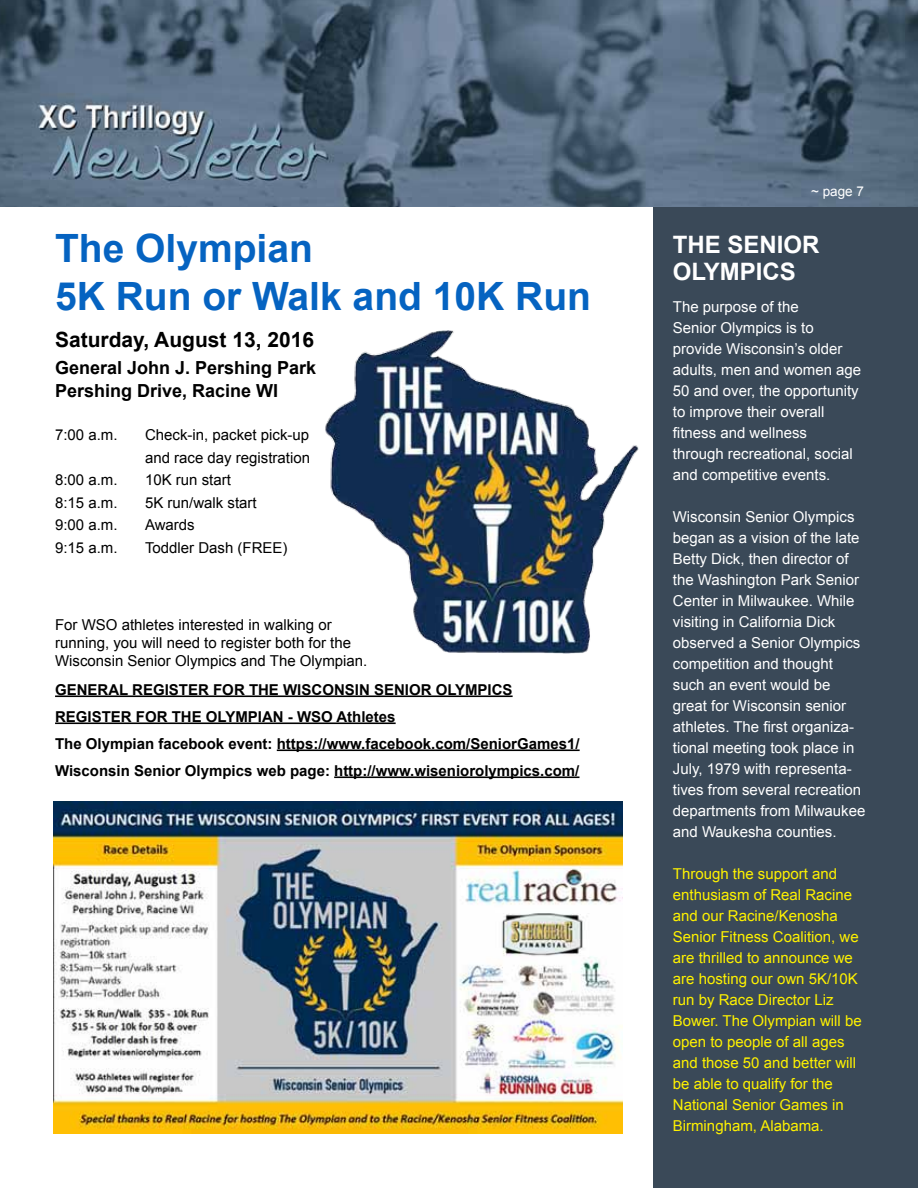
<style>
.page{position:relative;width:918px;height:1188px;background:#fff}
.page>*{position:absolute;margin:0;border:0;box-sizing:border-box;transform-origin:0 0}
.t1{font:700 39px/48px "Arial";color:#0563c1}
.t2{font:700 24px/27px "Arial";color:#fff}
.t3{font:700 21px "Arial";color:#000}
.t4{font:700 18px/22.5px "Arial";color:#000}
.t5{font:15px/21px "Arial";color:#fff}
.t6{font:15px/21px "Arial";color:#fff200}
.t7{font:15px/17.9px "Arial";color:#000}
.t8{font:700 15px/27px "Arial";color:#000}
.t9{font:13.5px "Arial";color:#fff}
</style>
<div class="page">
<div style="left:653px;top:199px;width:265px;height:989px;background:#3a4958"></div>
<img style="left:0;top:0;width:918px;height:207px">
<hr style="left:55px;top:695px;width:458px;height:2px;background:#000">
<hr style="left:55px;top:722px;width:341px;height:2px;background:#000">
<hr style="left:277px;top:749px;width:303px;height:2px;background:#000">
<hr style="left:334px;top:776px;width:245px;height:2px;background:#000">
<img style="left:325px;top:330px;width:314px;height:324px">
<img style="left:54px;top:801px;width:568px;height:333px">
<h1 class="t1" style="left:55px;top:225px;width:537px">The Olympian<br>5K Run or Walk and 10K Run</h1>
<h3 class="t3" style="left:55px;top:326px;width:261px">Saturday, August 13, 2016</h3>
<p class="t4" style="left:55px;top:357px;width:263px">General John J. Pershing Park<br>Pershing Drive, Racine WI</p>
<p class="t7" style="left:55px;top:426px;width:64px">7:00 a.m.</p>
<p class="t7" style="left:145px;top:424px;width:167px;line-height:22.5px">Check-in, packet pick-up and race day registration</p>
<p class="t7" style="left:55px;top:471px;width:64px">8:00 a.m.</p>
<p class="t7" style="left:145px;top:471px;width:87px">10K run start</p>
<p class="t7" style="left:55px;top:494px;width:64px">8:15 a.m.</p>
<p class="t7" style="left:145px;top:494px;width:113px">5K run/walk start</p>
<p class="t7" style="left:55px;top:516px;width:64px">9:00 a.m.</p>
<p class="t7" style="left:145px;top:516px;width:51px">Awards</p>
<p class="t7" style="left:55px;top:539px;width:64px">9:15 a.m.</p>
<p class="t7" style="left:145px;top:539px;width:144px">Toddler Dash (FREE)</p>
<p class="t7" style="left:55px;top:616px;width:314px">For WSO athletes interested in walking or running, you will need to register both for the<br>Wisconsin Senior Olympics and The Olympian.</p>
<p class="t8" style="left:55px;top:676px;width:526px">GENERAL REGISTER FOR THE WISCONSIN SENIOR OLYMPICS REGISTER FOR THE OLYMPIAN - WSO Athletes<br>The Olympian facebook event: https://www.facebook.com/SeniorGames1/ Wisconsin Senior Olympics web page: http://www.wiseniorolympics.com/</p>
<p class="t9" style="left:811px;top:182px;width:54px">~ page 7</p>
<h2 class="t2" style="left:673px;top:232px;width:71px">The senior olympics</h2>
<p class="t5" style="left:673px;top:296px;width:190px">The purpose of the<br>Senior Olympics is to provide Wisconsin’s older adults, men and women age<br>50 and over, the opportunity to improve their overall fitness and wellness through recreational, social and competitive events.</p>
<p class="t5" style="left:673px;top:506px;width:194px">Wisconsin Senior Olympics began as a vision of the late<br>Betty Dick, then director of the Washington Park Senior<br>Center in Milwaukee. While visiting in California Dick observed a Senior Olympics competition and thought such an event would be great for Wisconsin senior athletes. The first organiza&shy;tional meeting took place in<br>July, 1979 with representa&shy;tives from several recreation departments from Milwaukee and Waukesha counties.</p>
<p class="t6" style="left:673px;top:863px;width:190px">Through the support and enthusiasm of Real Racine and our Racine/Kenosha<br>Senior Fitness Coalition, we are thrilled to announce we are hosting our own 5K/10K run by Race Director Liz<br>Bower. The Olympian will be open to people of all ages and those 50 and better will be able to qualify for the<br>National Senior Games in<br>Birmingham, Alabama.</p>
</div>
